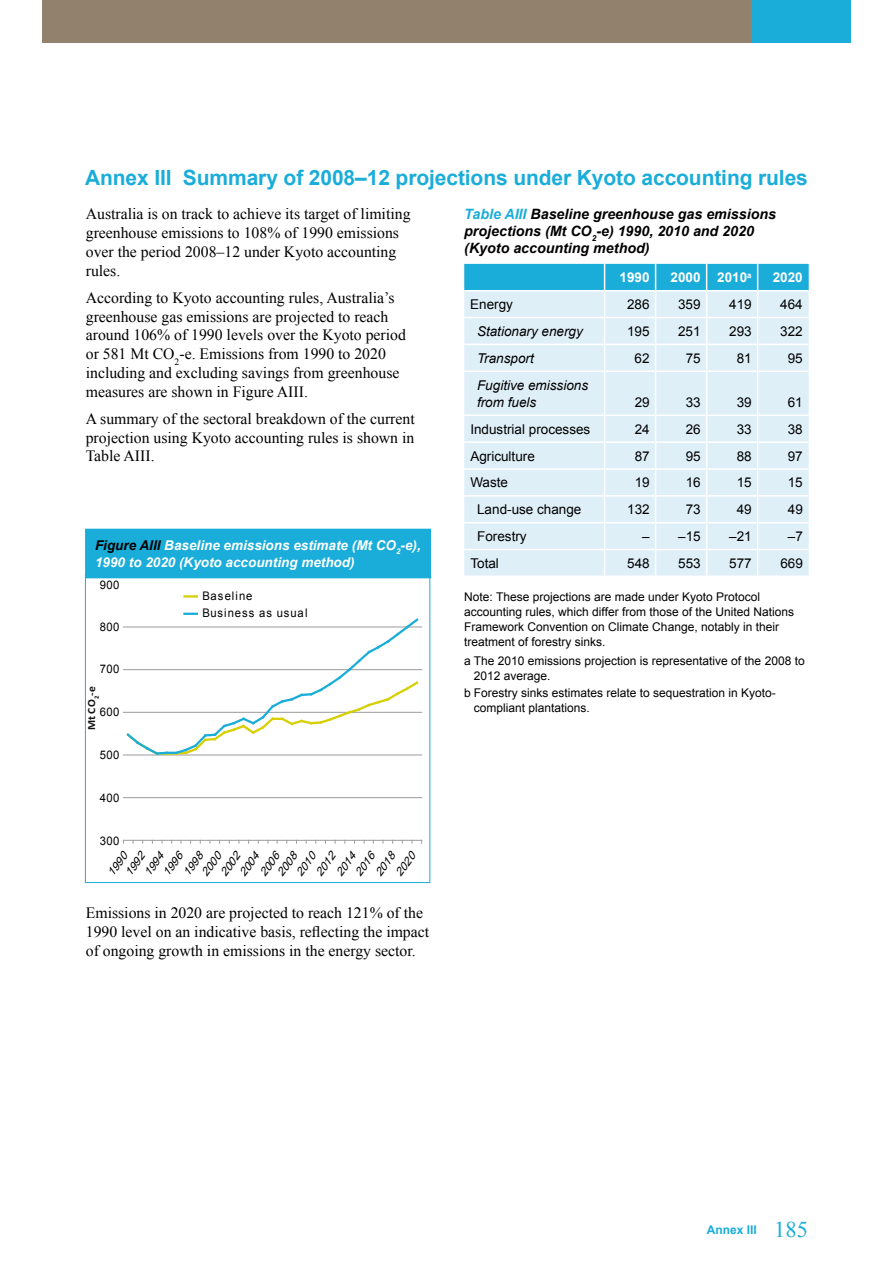
<style>
.page{position:relative;width:893px;height:1263px;background:#fff}
.page>*{position:absolute;margin:0;border:0;box-sizing:border-box;transform-origin:0 0}
.t1{font:700 21px "Arial";letter-spacing:-.005em;color:#1aadd9}
.t2{font:15.75px/18.8px "Times New Roman";color:#000}
.t3{font:italic 700 14.25px/17.2px "Arial";color:#000}
.t4{font:13.5px "Arial";color:#000}
.t5{font:italic 700 13.5px/17.2px "Arial";color:#fff}
.t6{font:italic 13.5px/17.2px "Arial";color:#000}
.t7{font:700 13.5px "Arial";color:#fff}
.t8{font:12px/15px "Arial";color:#000}
.t9{font:700 12px "Arial";color:#1aadd9}
.t10{font:11.85px/17.4px "Arial";letter-spacing:.105em;color:#000;scale:.95 1}
.t11{font:11.85px "Arial";letter-spacing:.055em;color:#000;scale:.95 1}
.t12{font:italic 11.1px/14.1px "Arial";color:#000;scale:1.05 1}
.t13{font:700 10.95px "Calibri";color:#111211;scale:1.05 1}
.s1{color:#000}
.s2{color:#1aadd9}
.s3{font-family:"Times New Roman";font-weight:400;font-size:22.5px}
</style>
<div class="page">
<div style="left:43px;top:0;width:807px;height:43px;background:#91816d"></div>
<div style="left:750px;top:0;width:100px;height:43px;background:#1aadd9"></div>
<div style="left:464px;top:372px;width:345px;height:204px;background:#dfeff8"></div>
<hr style="left:464px;top:495px;width:141px;height:2px;background:#fff">
<hr style="left:605px;top:495px;width:51px;height:2px;background:#fff">
<svg style="left:464px;top:264px;width:345px;height:106px;background:#b1dff0"></svg>
<hr style="left:604px;top:372px;width:1px;height:43px;background:#fff">
<hr style="left:655px;top:372px;width:1px;height:43px;background:#fff">
<hr style="left:706px;top:372px;width:1px;height:43px;background:#fff">
<hr style="left:757px;top:372px;width:1px;height:43px;background:#fff">
<hr style="left:464px;top:415px;width:141px;height:1px;background:#fff">
<hr style="left:605px;top:415px;width:51px;height:1px;background:#fff">
<hr style="left:656px;top:415px;width:51px;height:1px;background:#fff">
<hr style="left:707px;top:415px;width:51px;height:1px;background:#fff">
<hr style="left:758px;top:415px;width:51px;height:1px;background:#fff">
<hr style="left:464px;top:441px;width:141px;height:2px;background:#fff">
<hr style="left:605px;top:441px;width:51px;height:2px;background:#fff">
<hr style="left:656px;top:441px;width:51px;height:2px;background:#fff">
<hr style="left:707px;top:441px;width:51px;height:2px;background:#fff">
<hr style="left:758px;top:441px;width:51px;height:2px;background:#fff">
<hr style="left:464px;top:468px;width:141px;height:2px;background:#fff">
<hr style="left:605px;top:468px;width:51px;height:2px;background:#fff">
<hr style="left:656px;top:468px;width:51px;height:2px;background:#fff">
<hr style="left:707px;top:468px;width:51px;height:2px;background:#fff">
<hr style="left:758px;top:468px;width:51px;height:2px;background:#fff">
<hr style="left:656px;top:495px;width:51px;height:2px;background:#fff">
<hr style="left:707px;top:495px;width:51px;height:2px;background:#fff">
<hr style="left:758px;top:495px;width:51px;height:2px;background:#fff">
<hr style="left:464px;top:522px;width:141px;height:1px;background:#fff">
<hr style="left:605px;top:522px;width:51px;height:1px;background:#fff">
<hr style="left:656px;top:522px;width:51px;height:1px;background:#fff">
<hr style="left:707px;top:522px;width:51px;height:1px;background:#fff">
<hr style="left:758px;top:522px;width:51px;height:1px;background:#fff">
<hr style="left:464px;top:549px;width:141px;height:1px;background:#fff">
<hr style="left:605px;top:549px;width:51px;height:1px;background:#fff">
<svg style="left:604px;top:416px;width:1px;height:160px"></svg>
<hr style="left:656px;top:549px;width:51px;height:1px;background:#fff">
<svg style="left:655px;top:416px;width:1px;height:160px"></svg>
<hr style="left:707px;top:549px;width:51px;height:1px;background:#fff">
<svg style="left:706px;top:416px;width:1px;height:160px"></svg>
<hr style="left:758px;top:549px;width:51px;height:1px;background:#fff">
<svg style="left:757px;top:416px;width:1px;height:160px"></svg>
<div style="left:86px;top:529px;width:344px;height:49px;background:#1aadd9"></div>
<svg style="left:85px;top:574px;width:346px;height:309px"></svg>
<h1 class="t1" style="left:85px;top:164px;width:724px">Annex III Summary of 2008–12 projections under Kyoto accounting rules</h1>
<p class="t2" style="left:86px;top:204px;width:326px">Australia is on track to achieve its target of limiting greenhouse emissions to 108% of 1990 emissions over the period 2008–12 under Kyoto accounting rules.</p>
<p class="t2" style="left:86px;top:288px;width:322px">According to Kyoto accounting rules, Australia’s greenhouse gas emissions are projected to reach around 106% of 1990 levels over the Kyoto period or 581 Mt CO<sub>2</sub>-e. Emissions from 1990 to 2020 including and excluding savings from greenhouse measures are shown in Figure AIII.</p>
<p class="t2" style="left:86px;top:409px;width:330px;text-align:justify">A summary of the sectoral breakdown of the current projection using Kyoto accounting rules is shown in Table AIII.</p>
<p class="t5" style="left:95px;top:537px;width:327px"><span class="s1">Figure AIII</span> Baseline emissions estimate (Mt CO<sub>2</sub>-e),<br>1990 to 2020 (Kyoto accounting method)</p>
<p class="t11" style="left:100px;top:577px;width:22px">900</p>
<p class="t11" style="left:100px;top:619px;width:22px">800</p>
<p class="t11" style="left:100px;top:661px;width:22px">700</p>
<p class="t13" style="left:85px;top:730px;width:43px;rotate:-90deg">Mt CO<sub>2</sub>-e</p>
<p class="t11" style="left:100px;top:704px;width:22px">600</p>
<p class="t11" style="left:100px;top:747px;width:22px">500</p>
<p class="t11" style="left:100px;top:790px;width:22px">400</p>
<p class="t11" style="left:100px;top:832px;width:22px">300</p>
<p class="t10" style="left:202px;top:587px;width:112px">Baseline<br>Business as usual</p>
<p class="t12" style="left:110px;top:862px;width:26px;text-indent:-10px;rotate:-54deg">1990<br>1992</p>
<p class="t12" style="left:147px;top:861px;width:26px;line-height:15.3px;text-indent:-11px;rotate:-54deg">1994<br>1996</p>
<p class="t12" style="left:180px;top:871px;width:26px;rotate:-54deg">1998</p>
<p class="t12" style="left:198px;top:871px;width:26px;rotate:-54deg">2000</p>
<p class="t12" style="left:217px;top:871px;width:26px;rotate:-54deg">2002</p>
<p class="t12" style="left:236px;top:871px;width:26px;rotate:-54deg">2004</p>
<p class="t12" style="left:262px;top:862px;width:26px;text-indent:-10px;rotate:-54deg">2006<br>2008</p>
<p class="t12" style="left:293px;top:871px;width:26px;rotate:-54deg">2010</p>
<p class="t12" style="left:312px;top:871px;width:26px;rotate:-54deg">2012</p>
<p class="t12" style="left:333px;top:871px;width:26px;rotate:-54deg">2014</p>
<p class="t12" style="left:352px;top:871px;width:26px;rotate:-54deg">2016</p>
<p class="t12" style="left:372px;top:871px;width:26px;rotate:-54deg">2018</p>
<p class="t12" style="left:392px;top:871px;width:26px;rotate:-54deg">2020</p>
<p class="t2" style="left:86px;top:903px;width:345px">Emissions in 2020 are projected to reach 121% of the<br>1990 level on an indicative basis, reflecting the impact of ongoing growth in emissions in the energy sector.</p>
<p class="t3" style="left:464px;top:206px;width:313px"><span class="s2">Table AIII</span> Baseline greenhouse gas emissions projections (Mt CO<sub>2</sub>-e) 1990, 2010 and 2020 (Kyoto accounting method)</p>
<p class="t7" style="left:620px;top:269px;width:32px">1990</p>
<p class="t7" style="left:671px;top:269px;width:83px">2000 2010<sup>a</sup></p>
<p class="t7" style="left:773px;top:269px;width:32px">2020</p>
<p class="t4" style="left:470px;top:295px;width:44px">Energy</p>
<p class="t4" style="left:627px;top:295px;width:24px">286</p>
<p class="t4" style="left:678px;top:295px;width:24px">359</p>
<p class="t4" style="left:729px;top:295px;width:24px">419</p>
<p class="t4" style="left:780px;top:295px;width:24px">464</p>
<p class="t6" style="left:477px;top:323px;width:107px">Stationary energy</p>
<p class="t4" style="left:627px;top:322px;width:24px">195</p>
<p class="t4" style="left:678px;top:322px;width:24px">251</p>
<p class="t4" style="left:729px;top:322px;width:24px">293</p>
<p class="t4" style="left:780px;top:322px;width:24px">322</p>
<p class="t6" style="left:477px;top:350px;width:58px">Transport</p>
<p class="t4" style="left:635px;top:349px;width:17px">62</p>
<p class="t4" style="left:686px;top:349px;width:17px">75</p>
<p class="t4" style="left:737px;top:349px;width:17px">81</p>
<p class="t4" style="left:788px;top:349px;width:17px">95</p>
<p class="t6" style="left:477px;top:376px;width:113px">Fugitive emissions from fuels</p>
<p class="t4" style="left:635px;top:393px;width:17px">29</p>
<p class="t4" style="left:686px;top:393px;width:17px">33</p>
<p class="t4" style="left:737px;top:393px;width:17px">39</p>
<p class="t4" style="left:788px;top:393px;width:17px">61</p>
<p class="t4" style="left:470px;top:420px;width:122px">Industrial processes</p>
<p class="t4" style="left:635px;top:420px;width:17px">24</p>
<p class="t4" style="left:686px;top:420px;width:17px">26</p>
<p class="t4" style="left:737px;top:420px;width:17px">33</p>
<p class="t4" style="left:788px;top:420px;width:17px">38</p>
<p class="t4" style="left:470px;top:447px;width:66px">Agriculture</p>
<p class="t4" style="left:635px;top:447px;width:17px">87</p>
<p class="t4" style="left:686px;top:447px;width:17px">95</p>
<p class="t4" style="left:737px;top:447px;width:17px">88</p>
<p class="t4" style="left:788px;top:447px;width:17px">97</p>
<p class="t4" style="left:470px;top:474px;width:39px">Waste</p>
<p class="t4" style="left:635px;top:474px;width:17px">19</p>
<p class="t4" style="left:686px;top:474px;width:17px">16</p>
<p class="t4" style="left:737px;top:474px;width:17px">15</p>
<p class="t4" style="left:788px;top:474px;width:17px">15</p>
<p class="t4" style="left:477px;top:501px;width:106px">Land-use change</p>
<p class="t4" style="left:627px;top:501px;width:24px">132</p>
<p class="t4" style="left:686px;top:501px;width:17px">73</p>
<p class="t4" style="left:737px;top:501px;width:17px">49</p>
<p class="t4" style="left:788px;top:501px;width:17px">49</p>
<p class="t4" style="left:477px;top:527px;width:51px">Forestry</p>
<p class="t4" style="left:642px;top:527px;width:60px">– –15</p>
<p class="t4" style="left:729px;top:527px;width:24px">–21</p>
<p class="t4" style="left:788px;top:527px;width:17px">–7</p>
<p class="t4" style="left:470px;top:554px;width:30px">Total</p>
<p class="t4" style="left:627px;top:554px;width:24px">548</p>
<p class="t4" style="left:678px;top:554px;width:24px">553</p>
<p class="t4" style="left:729px;top:554px;width:24px">577</p>
<p class="t4" style="left:780px;top:554px;width:24px">669</p>
<p class="t8" style="left:464px;top:589px;width:331px">Note: These projections are made under Kyoto Protocol accounting rules, which differ from those of the United Nations Framework Convention on Climate Change, notably in their treatment of forestry sinks.</p>
<p class="t8" style="left:474px;top:653px;width:332px;text-indent:-10px">a The 2010 emissions projection is representative of the 2008 to<br>2012 average.</p>
<p class="t8" style="left:474px;top:685px;width:304px;text-indent:-10px">b Forestry sinks estimates relate to sequestration in Kyoto&shy;compliant plantations.</p>
<p class="t9" style="left:707px;top:1222px;width:103px">Annex III <span class="s3">185</span></p>
</div>
